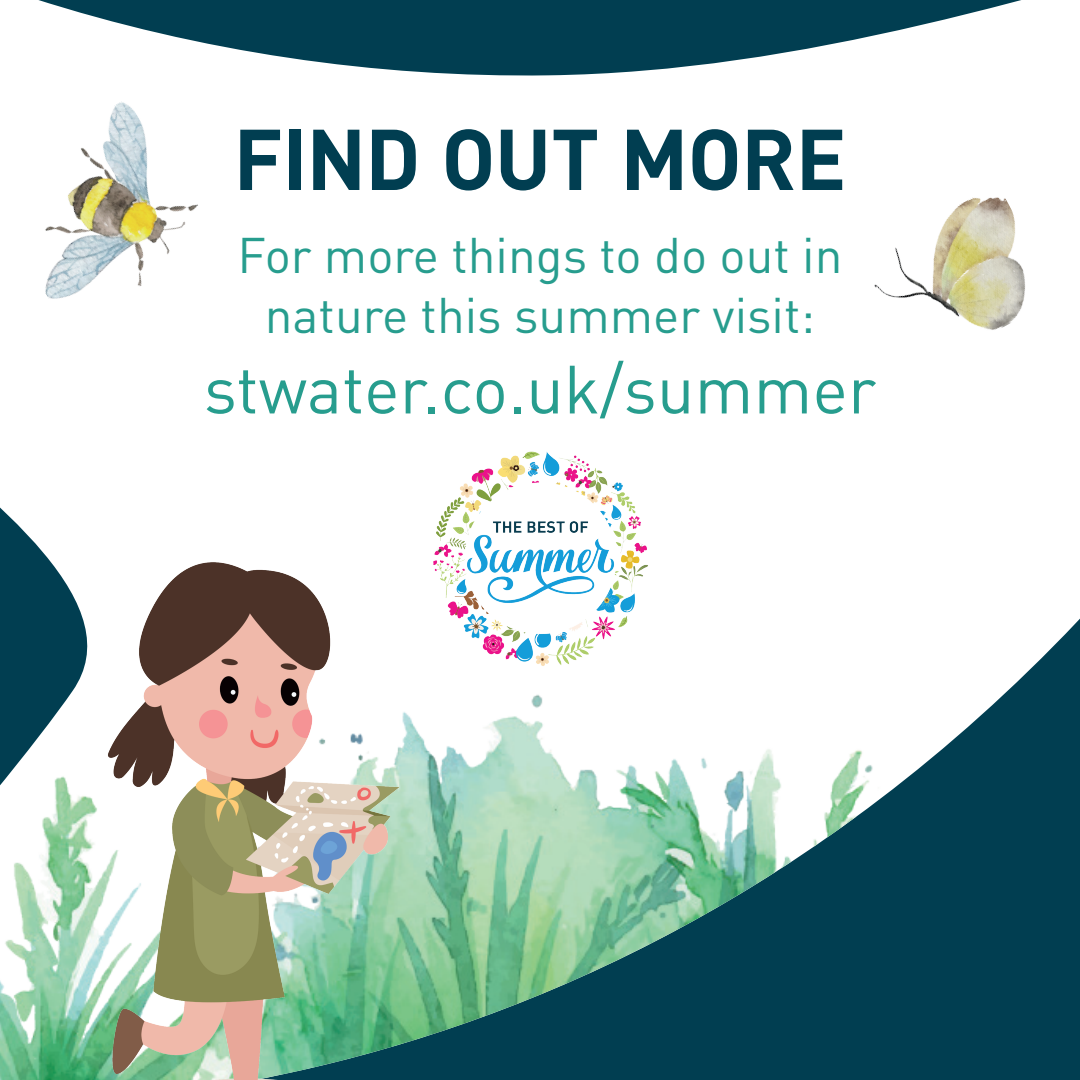
<style>
.page{position:relative;width:1080px;height:1080px;background:#fff}
.page>*{position:absolute;margin:0;border:0;box-sizing:border-box;transform-origin:0 0}
.t1{font:700 84.7px "DINOT";letter-spacing:-.015em;color:#013e51}
.t2{font:67.1px "DINOT";color:#279d8e}
.t3{font:49.4px/59.3px "DINOT";color:#279d8e;text-align:center}
</style>
<div class="page">
<img style="left:38px;top:0;width:1042px;height:1080px">
<img style="left:504px;top:445px;width:149px;height:230px">
<img style="left:38px;top:95px;width:181px;height:234px">
<img style="left:0;top:441px;width:504px;height:639px">
<img style="left:860px;top:184px;width:199px;height:188px">
<h1 class="t1" style="left:233px;top:104px;width:615px">FIND OUT MORE</h1>
<p class="t3" style="left:238px;top:225px;width:606px">For more things to do out in nature this summer visit:</p>
<h2 class="t2" style="left:204px;top:347px;width:674px">stwater.co.uk/summer</h2>
</div>
